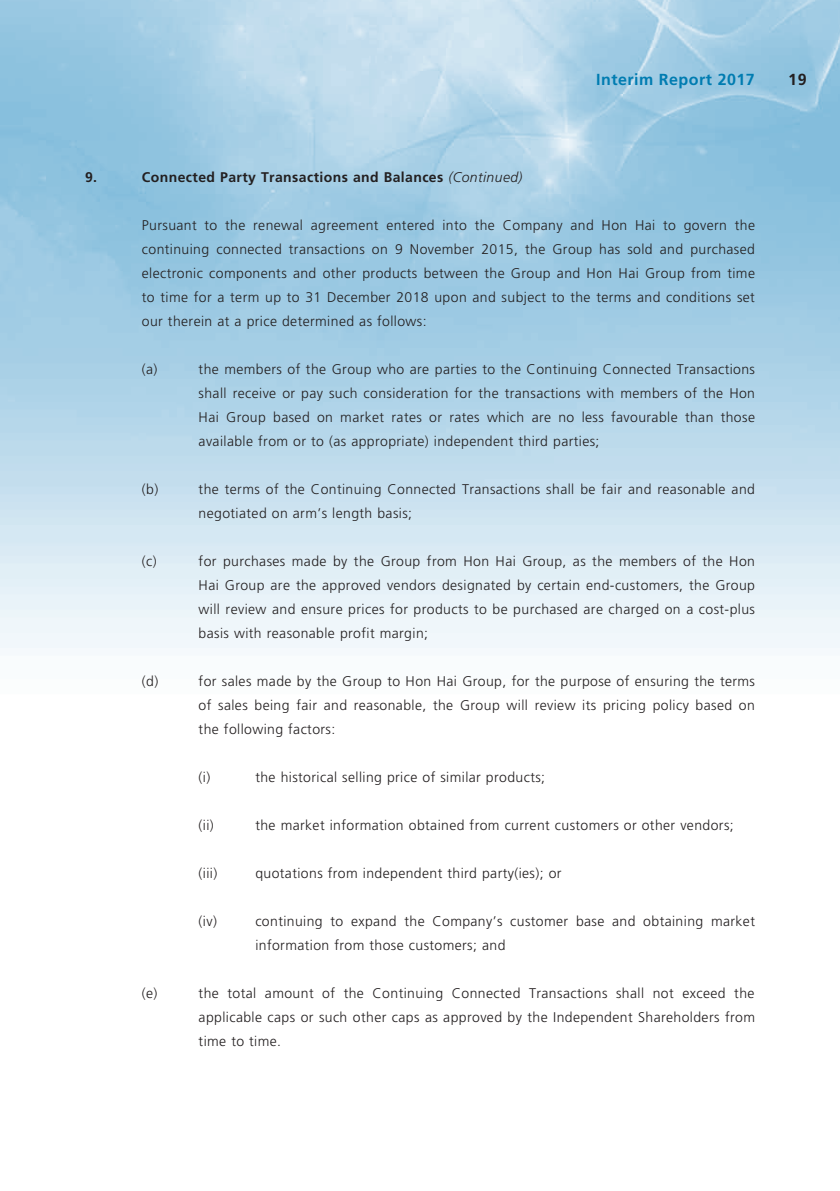
<style>
.page{position:relative;width:840px;height:1191px;background:#fff}
.page>*{position:absolute;margin:0;border:0;box-sizing:border-box;transform-origin:0 0}
.t1{font:700 16px "Frutiger LT Std";letter-spacing:.03em;color:#007cb1}
.t2{font:700 16px "Frutiger LT Std";color:#231f20}
.t3{font:300 14px/24px "Frutiger LT Std";letter-spacing:.03em;color:#231f20;text-align:justify}
.t4{font:700 14px "Frutiger LT Std";letter-spacing:.03em;color:#231f20}
.s1{font-weight:300;font-style:italic}
</style>
<div class="page">
<p class="t1" style="left:595px;top:70px;width:160px">Interim Report 2017</p>
<p class="t2" style="left:787px;top:70px;width:20px">19</p>
<p class="t4" style="left:85px;top:169px;width:14px">9.</p>
<p class="t4" style="left:142px;top:169px;width:382px">Connected Party Transactions and Balances <span class="s1">(Continued)</span></p>
<p class="t3" style="left:142px;top:213px;width:614px">Pursuant to the renewal agreement entered into the Company and Hon Hai to govern the continuing connected transactions on 9 November 2015, the Group has sold and purchased electronic components and other products between the Group and Hon Hai Group from time to time for a term up to 31 December 2018 upon and subject to the terms and conditions set our therein at a price determined as follows:</p>
<p class="t3" style="left:142px;top:357px;width:17px">(a)</p>
<p class="t3" style="left:198px;top:357px;width:557px">the members of the Group who are parties to the Continuing Connected Transactions shall receive or pay such consideration for the transactions with members of the Hon Hai Group based on market rates or rates which are no less favourable than those available from or to (as appropriate) independent third parties;</p>
<p class="t3" style="left:142px;top:477px;width:18px">(b)</p>
<p class="t3" style="left:198px;top:477px;width:557px">the terms of the Continuing Connected Transactions shall be fair and reasonable and negotiated on arm’s length basis;</p>
<p class="t3" style="left:142px;top:549px;width:16px">(c)</p>
<p class="t3" style="left:198px;top:549px;width:557px">for purchases made by the Group from Hon Hai Group, as the members of the Hon Hai Group are the approved vendors designated by certain end-customers, the Group will review and ensure prices for products to be purchased are charged on a cost-plus basis with reasonable profit margin;</p>
<p class="t3" style="left:142px;top:669px;width:18px">(d)</p>
<p class="t3" style="left:198px;top:669px;width:557px">for sales made by the Group to Hon Hai Group, for the purpose of ensuring the terms of sales being fair and reasonable, the Group will review its pricing policy based on the following factors:</p>
<p class="t3" style="left:198px;top:765px;width:13px">(i)</p>
<p class="t3" style="left:255px;top:765px;width:291px">the historical selling price of similar products;</p>
<p class="t3" style="left:198px;top:813px;width:17px">(ii)</p>
<p class="t3" style="left:255px;top:813px;width:479px">the market information obtained from current customers or other vendors;</p>
<p class="t3" style="left:198px;top:861px;width:20px">(iii)</p>
<p class="t3" style="left:255px;top:861px;width:307px">quotations from independent third party(ies); or</p>
<p class="t3" style="left:198px;top:909px;width:20px">(iv)</p>
<p class="t3" style="left:255px;top:909px;width:501px">continuing to expand the Company’s customer base and obtaining market information from those customers; and</p>
<p class="t3" style="left:142px;top:981px;width:17px">(e)</p>
<p class="t3" style="left:198px;top:981px;width:557px">the total amount of the Continuing Connected Transactions shall not exceed the applicable caps or such other caps as approved by the Independent Shareholders from time to time.</p>
</div>
